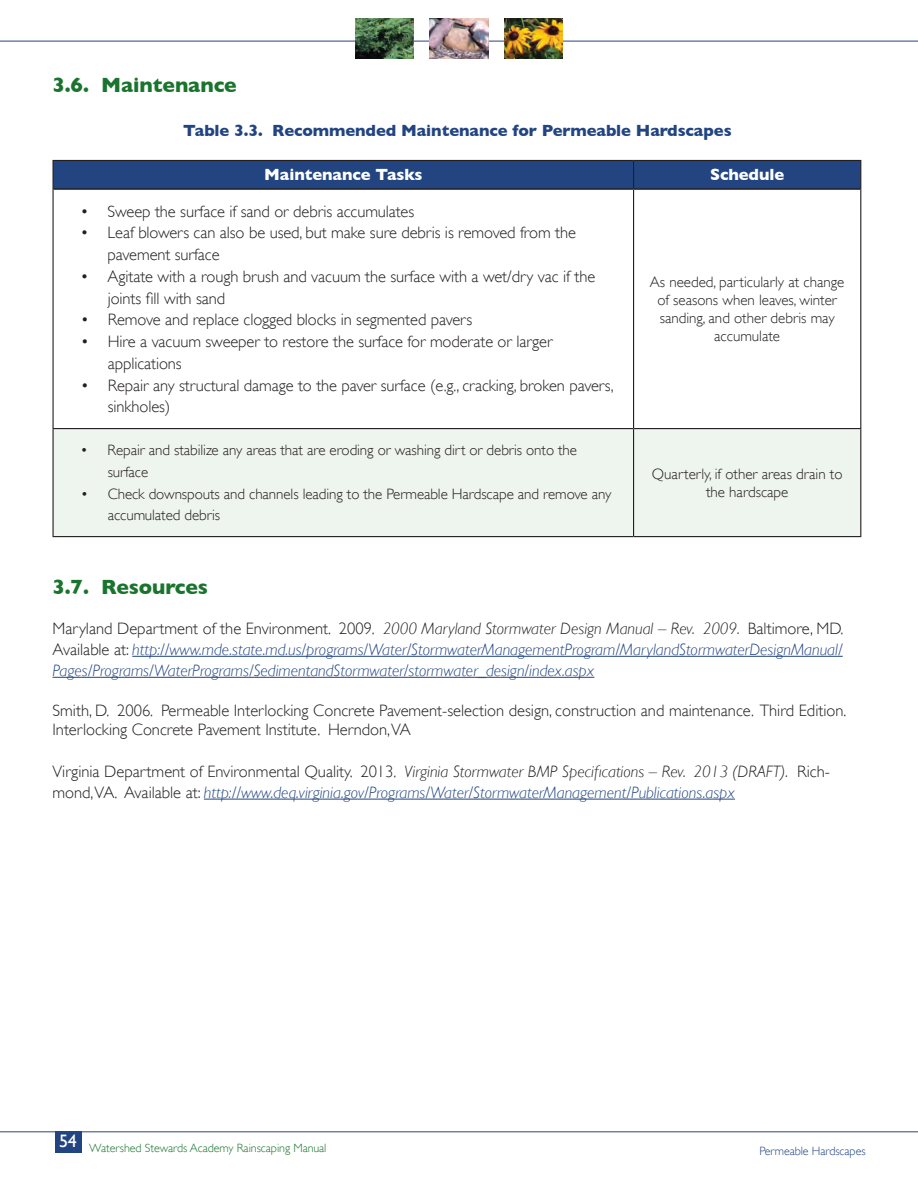
<style>
.page{position:relative;width:918px;height:1188px;background:#fff}
.page>*{position:absolute;margin:0;border:0;box-sizing:border-box;transform-origin:0 0}
.t1{font:700 21px "Gill Sans";letter-spacing:-.005em;color:#1a742d}
.t2{font:18px "Gill Sans";color:#fff}
.t3{font:300 16.5px/21.8px "Gill Sans";letter-spacing:-.005em;color:#231f20}
.t4{font:italic 300 16.5px/21px "Gill Sans";color:#224581;text-align:justify}
.t5{font:700 16.5px "Gill Sans";letter-spacing:-.005em;color:#224581}
.t6{font:700 16.5px "Gill Sans";letter-spacing:-.005em;color:#fff}
.t7{font:300 15px/18px "Gill Sans";letter-spacing:-.005em;color:#231f20;text-align:center}
.t8{font:300 12px "Gill Sans";letter-spacing:-.005em;color:#1a742d}
.t9{font:300 12px "Gill Sans";letter-spacing:-.005em;color:#224581}
.s1{font-style:normal;color:#231f20}
.s2{color:#231f20}
</style>
<div class="page">
<hr style="left:0;top:41px;width:918px;height:1px;background:#224581">
<img style="left:504px;top:19px;width:58px;height:39px">
<img style="left:430px;top:18px;width:58px;height:40px">
<img style="left:356px;top:19px;width:58px;height:39px">
<hr style="left:0;top:1131px;width:918px;height:1px;background:#224581">
<div style="left:55px;top:1131px;width:27px;height:22px;background:#224581"></div>
<hr style="left:917px;top:54px;width:1px;height:55px;background:#224581">
<hr style="left:132px;top:656px;width:711px;height:1px;background:#224581">
<hr style="left:52px;top:677px;width:542px;height:1px;background:#224581">
<hr style="left:204px;top:799px;width:531px;height:1px;background:#224581">
<div style="left:54px;top:429px;width:806px;height:107px;background:#eef4ee"></div>
<hr style="left:52px;top:160px;width:582px;height:1px;background:#231f20">
<hr style="left:52px;top:161px;width:2px;height:28px;background:#231f20">
<div style="left:53px;top:160px;width:808px;height:29px;background:#224581"></div>
<hr style="left:52px;top:189px;width:2px;height:239px;background:#231f20">
<hr style="left:633px;top:190px;width:1px;height:238px;background:#231f20">
<hr style="left:860px;top:189px;width:1px;height:239px;background:#231f20">
<hr style="left:52px;top:428px;width:582px;height:1px;background:#231f20">
<hr style="left:52px;top:429px;width:2px;height:107px;background:#231f20">
<hr style="left:634px;top:428px;width:227px;height:1px;background:#231f20">
<hr style="left:633px;top:429px;width:1px;height:107px;background:#231f20">
<hr style="left:860px;top:429px;width:1px;height:107px;background:#231f20">
<hr style="left:52px;top:536px;width:582px;height:1px;background:#231f20">
<hr style="left:634px;top:536px;width:227px;height:1px;background:#231f20">
<hr style="left:54px;top:188px;width:580px;height:2px;background:#231f20">
<hr style="left:634px;top:188px;width:226px;height:2px;background:#231f20">
<p class="t1" style="left:52px;top:73px;width:186px">3.6. Maintenance</p>
<p class="t5" style="left:183px;top:121px;width:550px">Table 3.3. Recommended Maintenance for Permeable Hardscapes</p>
<p class="t6" style="left:264px;top:165px;width:160px">Maintenance Tasks</p>
<p class="t6" style="left:710px;top:165px;width:76px">Schedule</p>
<p class="t3" style="left:81px;top:200px;width:335px">• Sweep the surface if sand or debris accumulates</p>
<p class="t3" style="left:108px;top:221px;width:470px;text-indent:-27px">• Leaf blowers can also be used, but make sure debris is removed from the pavement surface</p>
<p class="t3" style="left:108px;top:265px;width:489px;text-indent:-27px">• Agitate with a rough brush and vacuum the surface with a wet/dry vac if the joints fill with sand</p>
<p class="t3" style="left:81px;top:308px;width:393px">• Remove and replace clogged blocks in segmented pavers</p>
<p class="t3" style="left:108px;top:330px;width:446px;text-indent:-27px">• Hire a vacuum sweeper to restore the surface for moderate or larger applications</p>
<p class="t3" style="left:108px;top:374px;width:507px;text-indent:-27px">• Repair any structural damage to the paver surface (e.g., cracking, broken pavers, sinkholes)</p>
<p class="t7" style="left:650px;top:272px;width:196px">As needed, particularly at change of seasons when leaves, winter sanding, and other debris may accumulate</p>
<p class="t7" style="left:108px;top:439px;width:471px;line-height:21.8px;text-align:left;text-indent:-27px">• Repair and stabilize any areas that are eroding or washing dirt or debris onto the surface</p>
<p class="t7" style="left:108px;top:482px;width:505px;line-height:21.8px;text-align:left;text-indent:-27px">• Check downspouts and channels leading to the Permeable Hardscape and remove any accumulated debris</p>
<p class="t7" style="left:652px;top:464px;width:192px">Quarterly, if other areas drain to the hardscape</p>
<p class="t1" style="left:52px;top:575px;width:157px">3.7. Resources</p>
<p class="t4" style="left:52px;top:618px;width:792px"><span class="s1">Maryland Department of the Environment. 2009.</span> <span class="s2">2000 Maryland Stormwater Design Manual – Rev. 2009.</span> <span class="s1">Baltimore, MD.<br>Available at:</span> http://www.mde.state.md.us/programs/Water/StormwaterManagementProgram/MarylandStormwaterDesignManual/ Pages/Programs/WaterPrograms/SedimentandStormwater/stormwater_design/index.aspx</p>
<p class="t3" style="left:52px;top:700px;width:794px;line-height:19.8px">Smith, D. 2006. Permeable Interlocking Concrete Pavement-selection design, construction and maintenance. Third Edition.<br>Interlocking Concrete Pavement Institute. Herndon,VA</p>
<p class="t4" style="left:52px;top:761px;width:779px"><span class="s1">Virginia Department of Environmental Quality. 2013.</span> <span class="s2">Virginia Stormwater BMP Specifications – Rev. 2013 (DRAFT).</span> <span class="s1">Rich&shy;mond,VA. Available at:</span> http://www.deq.virginia.gov/Programs/Water/StormwaterManagement/Publications.aspx</p>
<p class="t2" style="left:59px;top:1130px;width:19px">54</p>
<p class="t8" style="left:89px;top:1139px;width:239px">Watershed Stewards Academy Rainscaping Manual</p>
<p class="t9" style="left:759px;top:1142px;width:108px">Permeable Hardscapes</p>
</div>
